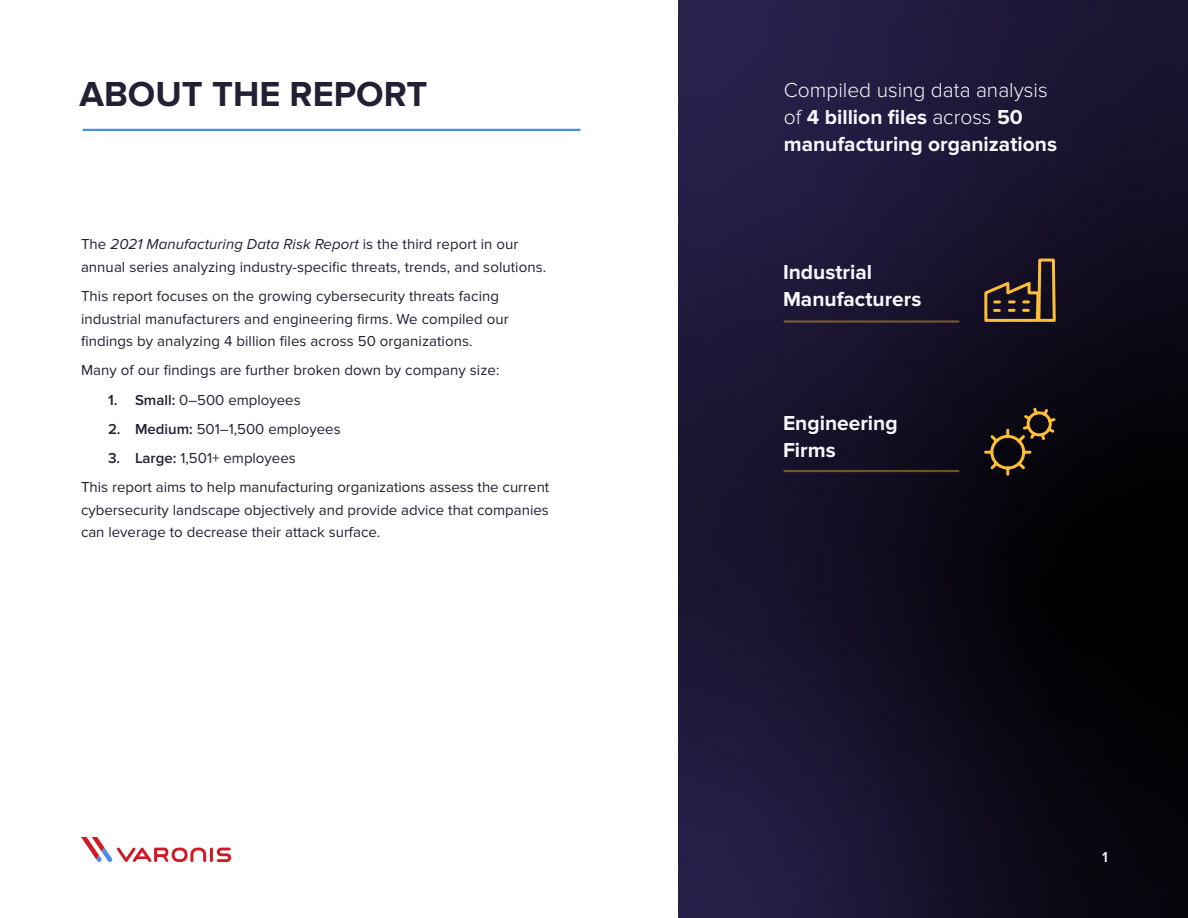
<style>
.page{position:relative;width:1188px;height:918px;background:#fff}
.page>*{position:absolute;margin:0;border:0;box-sizing:border-box;transform-origin:0 0}
.t1{font:700 36px "Proxima Nova";color:#212133}
.t2{font:700 21px/27px "Proxima Nova";color:#f7f8fc}
.t3{font:15px/22.5px "Proxima Nova";letter-spacing:.005em;color:#212133}
.t4{font:600 15px "Proxima Nova";color:#f7f8fc}
.s1{font-style:italic}
.s2{font-weight:600}
.s3{font-weight:300}
</style>
<div class="page">
<hr style="left:210px;top:848px;width:3px;height:14px;background:#d11a26;border-radius:2px">
<svg style="left:217px;top:848px;width:14px;height:14px"></svg>
<svg style="left:81px;top:837px;width:125px;height:25px"></svg>
<hr style="left:82px;top:129px;width:498px;height:2px;background:#4a90e2">
<img style="left:678px;top:0;width:510px;height:918px">
<hr style="left:784px;top:320px;width:174px;height:3px;background:#febd36">
<hr style="left:784px;top:470px;width:174px;height:2px;background:#febd36">
<svg style="left:983px;top:405px;width:75px;height:72px;background:#2a2016"></svg>
<svg style="left:982px;top:257px;width:75px;height:66px;background:#453427"></svg>
<p class="t1" style="left:80px;top:74px;width:349px">ABOUT THE REPORT</p>
<p class="t3" style="left:81px;top:233px;width:467px">The <span class="s1">2021 Manufacturing Data Risk Report</span> is the third report in our annual series analyzing industry-specific threats, trends, and solutions.</p>
<p class="t3" style="left:81px;top:285px;width:429px">This report focuses on the growing cybersecurity threats facing industrial manufacturers and engineering firms. We compiled our findings by analyzing 4 billion files across 50 organizations.</p>
<p class="t3" style="left:81px;top:359px;width:420px">Many of our findings are further broken down by company size:</p>
<p class="t3" style="left:108px;top:389px;width:194px"><span class="s2">1. Small:</span> 0–500 employees</p>
<p class="t3" style="left:108px;top:418px;width:234px"><span class="s2">2. Medium:</span> 501–1,500 employees</p>
<p class="t3" style="left:108px;top:447px;width:189px"><span class="s2">3. Large:</span> 1,501+ employees</p>
<p class="t3" style="left:81px;top:476px;width:470px;text-align:justify">This report aims to help manufacturing organizations assess the current cybersecurity landscape objectively and provide advice that companies can leverage to decrease their attack surface.</p>
<p class="t2" style="left:784px;top:77px;width:275px"><span class="s3">Compiled using data analysis of</span> 4 billion files <span class="s3">across</span> 50 manufacturing organizations</p>
<p class="t2" style="left:783px;top:259px;width:140px">Industrial<br>Manufacturers</p>
<p class="t2" style="left:783px;top:410px;width:116px">Engineering<br>Firms</p>
<p class="t4" style="left:1102px;top:849px;width:7px">1</p>
</div>
